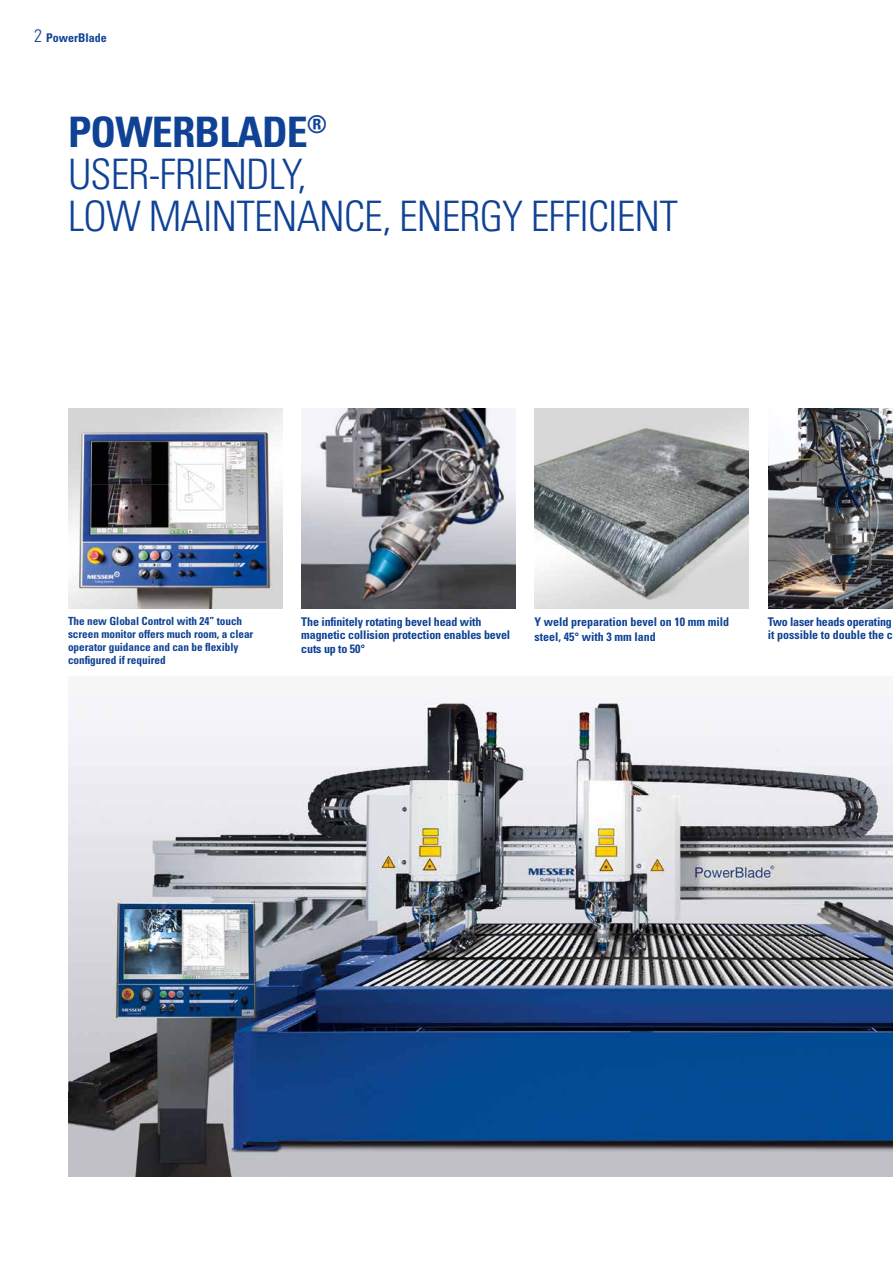
<style>
.page{position:relative;width:893px;height:1263px;background:#fff}
.page>*{position:absolute;margin:0;border:0;box-sizing:border-box;transform-origin:0 0}
.t1{font:300 condensed 42px/42px "Univers";letter-spacing:-.02em;color:#0f4295}
.t2{font:700 condensed 12px/13.5px "Univers";letter-spacing:-.01em;color:#0f4295}
.t3{font:700 condensed 11.25px/12.8px "Univers";letter-spacing:-.005em;color:#0f4295}
.s1{font-weight:300;font-size:18px}
.s2{font-weight:700}
</style>
<div class="page">
<img style="left:68px;top:697px;width:825px;height:479px">
<img style="left:68px;top:408px;width:214px;height:200px">
<img style="left:301px;top:408px;width:214px;height:200px">
<img style="left:534px;top:408px;width:215px;height:200px">
<img style="left:769px;top:408px;width:124px;height:200px">
<p class="t2" style="left:34px;top:31px;width:74px"><span class="s1">2</span> PowerBlade</p>
<h1 class="t1" style="left:68px;top:111px;width:604px"><span class="s2">PowerBlade</span><sup>®<br></sup>USER-FRIENDLY,<br>LOW MAINTENANCE, ENERGY EFFICIENT</h1>
<p class="t3" style="left:68px;top:615px;width:187px">The new Global Control with 24” touch screen monitor offers much room, a clear operator guidance and can be flexibly configured if required</p>
<p class="t2" style="left:768px;top:615px;width:127px">Two laser heads operating it possible to double the c</p>
<p class="t2" style="left:301px;top:615px;width:210px">The infinitely rotating bevel head with magnetic collision protection enables bevel cuts up to 50°</p>
<p class="t2" style="left:534px;top:614px;width:196px;line-height:15px">Y weld preparation bevel on 10 mm mild steel, 45° with 3 mm land</p>
</div>
